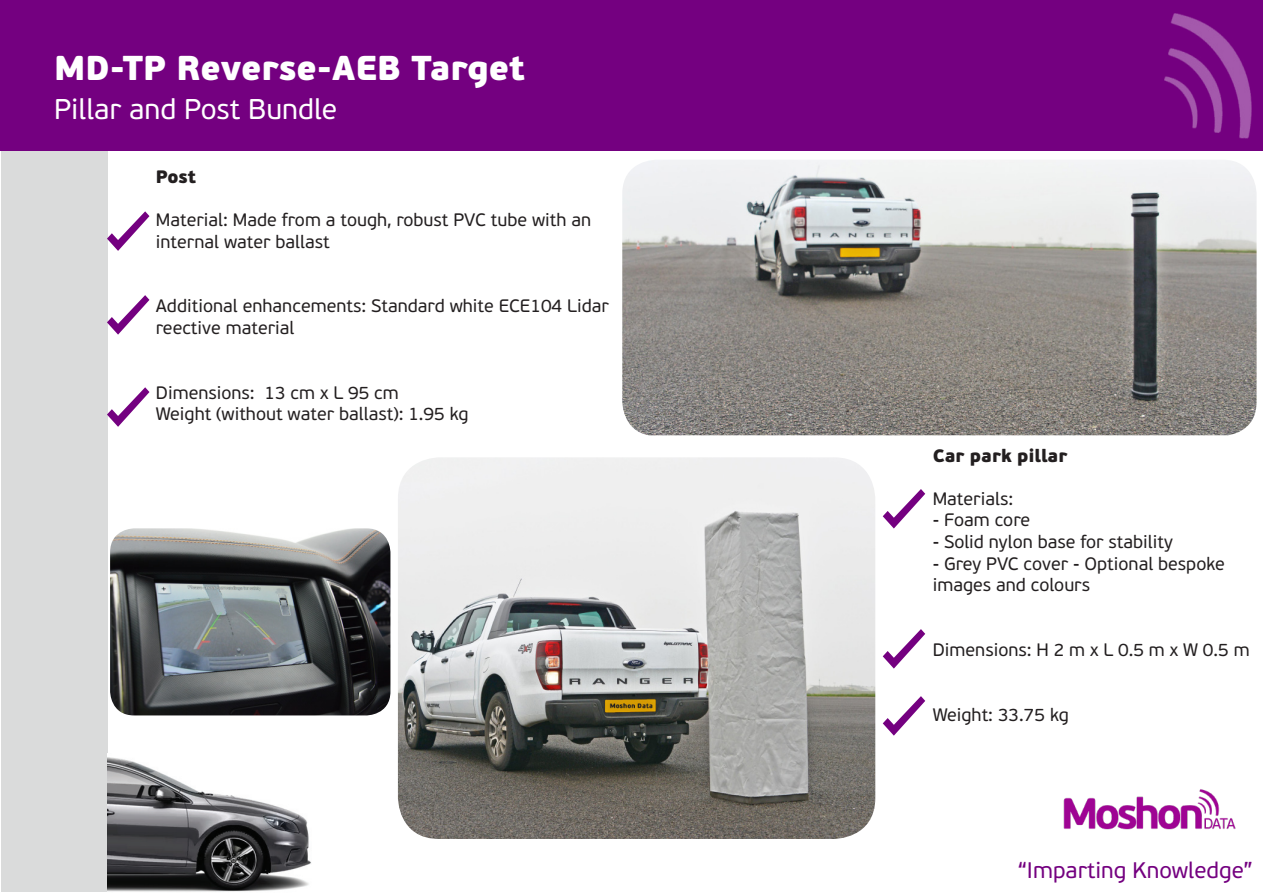
<style>
.page{position:relative;width:1263px;height:893px;background:#fff}
.page>*{position:absolute;margin:0;border:0;box-sizing:border-box;transform-origin:0 0}
.t1{font:900 34.5px "PF Beau Sans Pro";color:#fff}
.t2{font:28.5px "PF Beau Sans Pro";color:#fff}
.t3{font:22.5px "PF Beau Sans Pro";color:#740080}
.t4{font:18px/21.6px "PF Beau Sans Pro";color:#231f20}
.t5{font:900 18px "PF Beau Sans Pro";color:#231f20}
</style>
<div class="page">
<div style="left:1px;top:1px;width:107px;height:891px;background:#dadbdb"></div>
<div style="left:0;top:0;width:1263px;height:151px;background:#740080"></div>
<img style="left:1063px;top:789px;width:173px;height:41px">
<img style="left:108px;top:757px;width:203px;height:135px">
<img style="left:1165px;top:13px;width:86px;height:125px">
<svg style="left:107px;top:211px;width:42px;height:40px"></svg>
<svg style="left:107px;top:295px;width:42px;height:40px"></svg>
<svg style="left:107px;top:387px;width:42px;height:40px"></svg>
<svg style="left:883px;top:489px;width:42px;height:39px"></svg>
<svg style="left:883px;top:629px;width:42px;height:40px"></svg>
<svg style="left:883px;top:696px;width:42px;height:40px"></svg>
<img style="left:622px;top:160px;width:634px;height:275px">
<img style="left:398px;top:457px;width:477px;height:382px">
<img style="left:110px;top:528px;width:280px;height:187px">
<p class="t1" style="left:54px;top:46px;width:472px">MD-TP Reverse-AEB Target</p>
<p class="t2" style="left:54px;top:93px;width:285px">Pillar and Post Bundle</p>
<p class="t5" style="left:156px;top:165px;width:42px">Post</p>
<p class="t4" style="left:156px;top:209px;width:437px">Material: Made from a tough, robust PVC tube with an internal water ballast</p>
<p class="t4" style="left:156px;top:295px;width:455px">Additional enhancements: Standard white ECE104 Lidar reective material</p>
<p class="t4" style="left:156px;top:382px;width:245px">Dimensions: 13 cm x L 95 cm</p>
<p class="t4" style="left:156px;top:403px;width:314px">Weight (without water ballast): 1.95 kg</p>
<p class="t5" style="left:933px;top:444px;width:136px">Car park pillar</p>
<p class="t4" style="left:933px;top:488px;width:82px">Materials:</p>
<p class="t4" style="left:933px;top:509px;width:99px">- Foam core</p>
<p class="t4" style="left:933px;top:531px;width:242px">- Solid nylon base for stability</p>
<p class="t4" style="left:933px;top:553px;width:294px">- Grey PVC cover - Optional bespoke images and colours</p>
<p class="t4" style="left:933px;top:639px;width:318px">Dimensions: H 2 m x L 0.5 m x W 0.5 m</p>
<p class="t4" style="left:933px;top:704px;width:138px">Weight: 33.75 kg</p>
<p class="t3" style="left:1017px;top:857px;width:237px">“Imparting Knowledge”</p>
</div>
